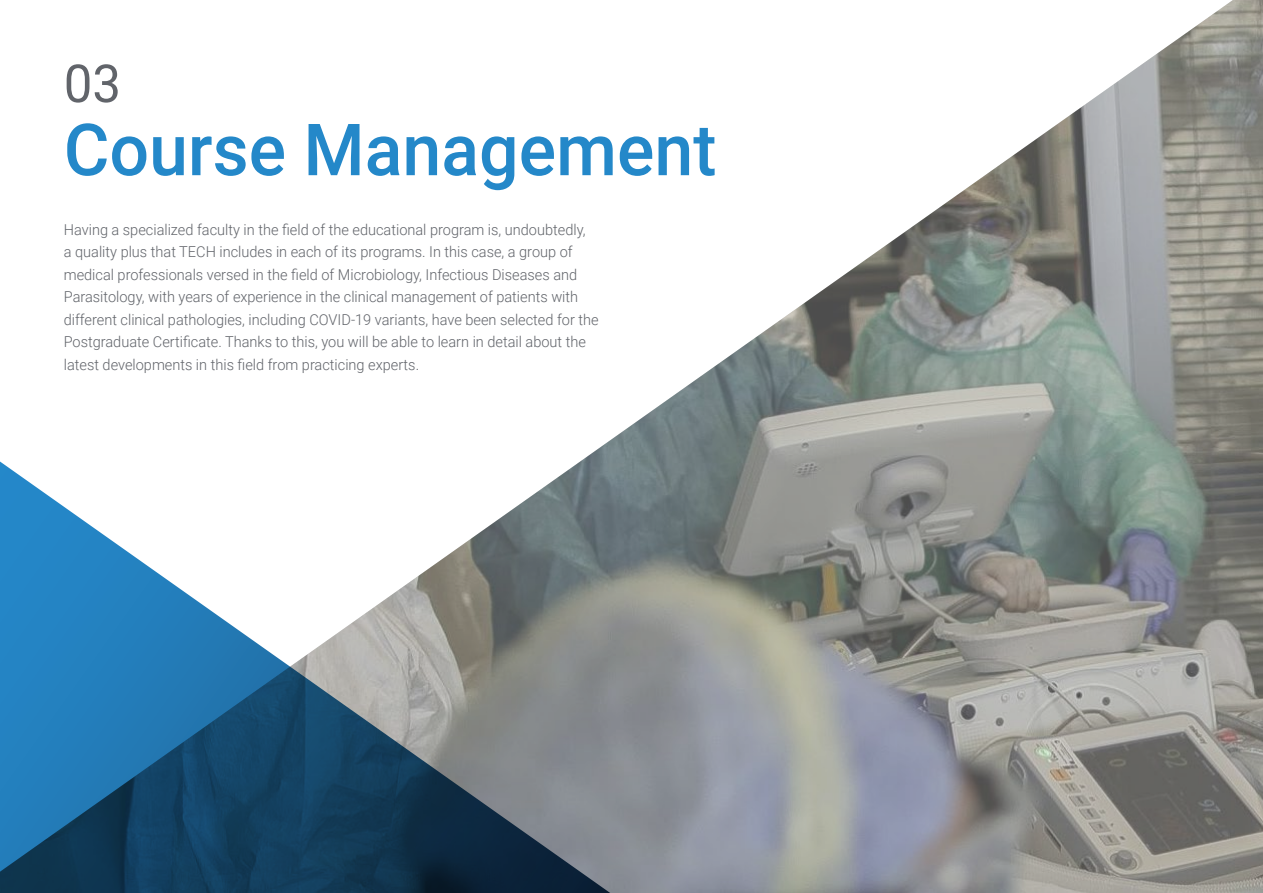
<style>
.page{position:relative;width:1263px;height:893px;background:#fff}
.page>*{position:absolute;margin:0;border:0;box-sizing:border-box;transform-origin:0 0}
.t1{font:500 72px "Roboto";color:#2488c9}
.t2{font:52.5px "Roboto";color:#61646a}
.t3{font:300 15px/22.5px "Roboto";color:#61646a}
</style>
<div class="page">
<img style="left:602px;top:0;width:661px;height:893px">
<svg style="left:0;top:446px;width:640px;height:447px"></svg>
<h2 class="t2" style="left:64px;top:47px;width:59px">03</h2>
<h1 class="t1" style="left:64px;top:99px;width:654px">Course Management</h1>
<p class="t3" style="left:64px;top:217px;width:536px">Having a specialized faculty in the field of the educational program is, undoubtedly,<br>a quality plus that TECH includes in each of its programs. In this case, a group of medical professionals versed in the field of Microbiology, Infectious Diseases and Parasitology, with years of experience in the clinical management of patients with different clinical pathologies, including COVID-19 variants, have been selected for the Postgraduate Certificate. Thanks to this, you will be able to learn in detail about the latest developments in this field from practicing experts.</p>
</div>
